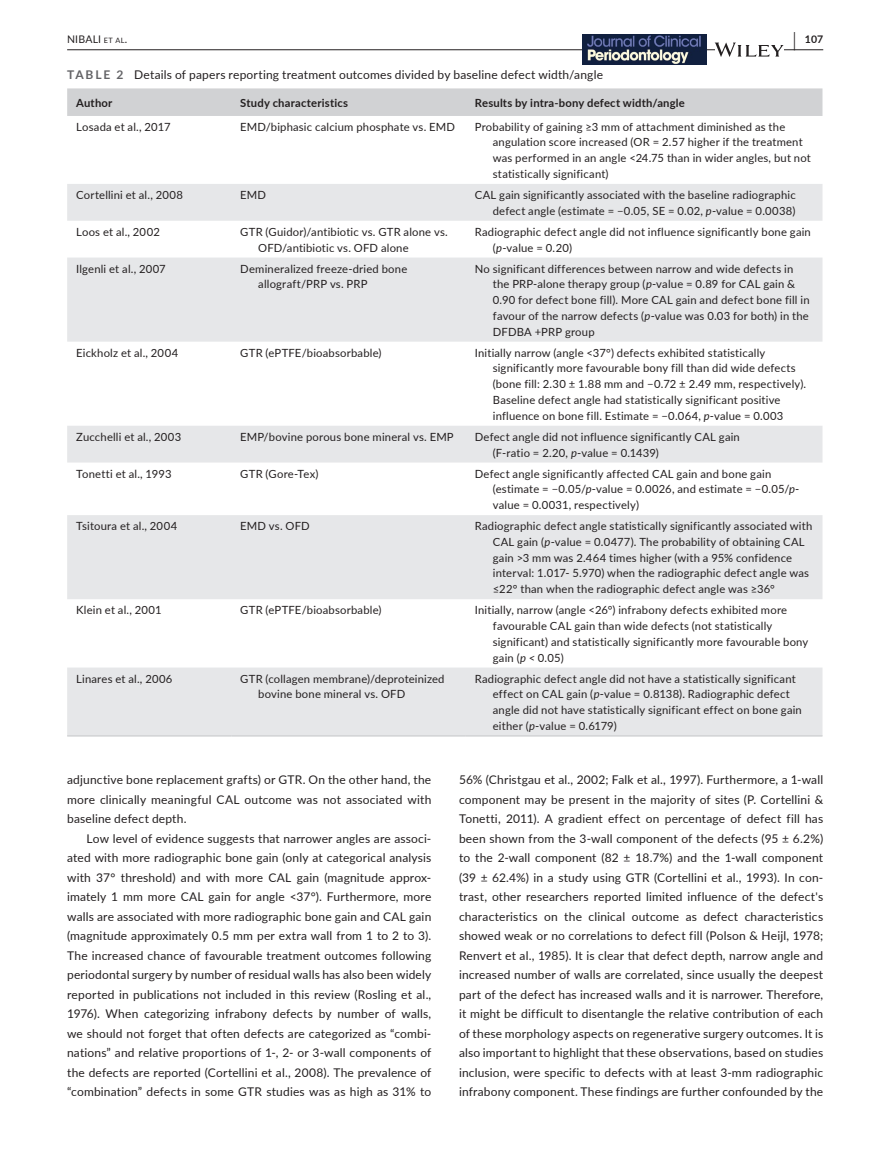
<style>
.page{position:relative;width:893px;height:1174px;background:#fff}
.page>*{position:absolute;margin:0;border:0;box-sizing:border-box;transform-origin:0 0}
.t1{font:12px/19.5px "Lato";letter-spacing:.015em;color:#231f20;text-align:justify}
.t2{font:11.25px/15.8px "Lato";letter-spacing:.015em;color:#231f20}
.t3{font:700 11.25px "Lato";letter-spacing:.02em;color:#231f20}
.t4{font:10.5px "Lato";letter-spacing:.015em;color:#231f20}
.t5{font:700 10.5px "Lato";color:#231f20}
.s1{font-size:7.35px}
.s2{font-size:19.5px}
.s3{font-weight:700;color:#636366}
.s4{font-style:italic}
</style>
<div class="page">
<hr style="left:67px;top:49px;width:756px;height:1px;background:#231f20">
<img style="left:582px;top:35px;width:124px;height:30px">
<svg style="left:715px;top:43px;width:68px;height:14px"></svg>
<div style="left:67px;top:88px;width:755px;height:28px;background:#d1d2d4"></div>
<svg style="left:67px;top:184px;width:755px;height:551px;fill:#e6e7e9"></svg>
<hr style="left:67px;top:735px;width:164px;height:1px;background:#d1d2d4">
<hr style="left:231px;top:735px;width:235px;height:1px;background:#d1d2d4">
<hr style="left:466px;top:735px;width:356px;height:1px;background:#d1d2d4">
<p class="t4" style="left:67px;top:32px;width:62px">NIBALI <span class="s1">et al</span>.</p>
<p class="t5" style="left:793px;top:32px;width:31px"><span class="s2">|</span> 107</p>
<p class="t1" style="left:67px;top:64px;width:537px"><span class="s3">TABLE 2</span> Details of papers reporting treatment outcomes divided by baseline defect width/angle</p>
<p class="t3" style="left:76px;top:94px;width:38px">Author</p>
<p class="t3" style="left:240px;top:94px;width:109px">Study characteristics</p>
<p class="t3" style="left:475px;top:94px;width:212px">Results by intra-bony defect width/angle</p>
<p class="t2" style="left:76px;top:118px;width:96px">Losada et al., 2017</p>
<p class="t2" style="left:240px;top:118px;width:216px">EMD/biphasic calcium phosphate vs. EMD</p>
<p class="t2" style="left:493px;top:118px;width:320px;text-indent:-18px">Probability of gaining ≥3 mm of attachment diminished as the angulation score increased (OR = 2.57 higher if the treatment was performed in an angle &lt;24.75 than in wider angles, but not statistically significant)</p>
<p class="t2" style="left:76px;top:186px;width:108px">Cortellini et al., 2008</p>
<p class="t2" style="left:240px;top:186px;width:27px">EMD</p>
<p class="t2" style="left:475px;top:186px;width:323px;text-align:right">CAL gain significantly associated with the baseline radiographic defect angle (estimate = −0.05, SE = 0.02, <span class="s4">p</span>-value = 0.0038)</p>
<p class="t2" style="left:76px;top:223px;width:85px">Loos et al., 2002</p>
<p class="t2" style="left:258px;top:223px;width:191px;text-indent:-18px">GTR (Guidor)/antibiotic vs. GTR alone vs.<br>OFD/antibiotic vs. OFD alone</p>
<p class="t2" style="left:493px;top:223px;width:320px;text-indent:-18px">Radiographic defect angle did not influence significantly bone gain (<span class="s4">p</span>-value = 0.20)</p>
<p class="t2" style="left:76px;top:260px;width:91px">Ilgenli et al., 2007</p>
<p class="t2" style="left:258px;top:260px;width:150px;text-indent:-18px">Demineralized freeze-dried bone allograft/PRP vs. PRP</p>
<p class="t2" style="left:493px;top:260px;width:318px;text-indent:-18px">No significant differences between narrow and wide defects in the PRP-alone therapy group (<span class="s4">p</span>-value = 0.89 for CAL gain &amp; 0.90 for defect bone fill). More CAL gain and defect bone fill in favour of the narrow defects (<span class="s4">p</span>-value was 0.03 for both) in the DFDBA +PRP group</p>
<p class="t2" style="left:76px;top:344px;width:104px">Eickholz et al., 2004</p>
<p class="t2" style="left:240px;top:344px;width:143px">GTR (ePTFE/bioabsorbable)</p>
<p class="t2" style="left:493px;top:344px;width:315px;text-indent:-18px">Initially narrow (angle &lt;37°) defects exhibited statistically significantly more favourable bony fill than did wide defects (bone fill: 2.30 ± 1.88 mm and −0.72 ± 2.49 mm, respectively).<br>Baseline defect angle had statistically significant positive influence on bone fill. Estimate = −0.064, <span class="s4">p</span>-value = 0.003</p>
<p class="t2" style="left:76px;top:428px;width:107px">Zucchelli et al., 2003</p>
<p class="t2" style="left:240px;top:428px;width:215px">EMP/bovine porous bone mineral vs. EMP</p>
<p class="t2" style="left:493px;top:428px;width:249px;text-indent:-18px">Defect angle did not influence significantly CAL gain (F-ratio = 2.20, <span class="s4">p</span>-value = 0.1439)</p>
<p class="t2" style="left:76px;top:465px;width:97px">Tonetti et al., 1993</p>
<p class="t2" style="left:240px;top:465px;width:80px">GTR (Gore-Tex)</p>
<p class="t2" style="left:493px;top:465px;width:308px;text-indent:-18px">Defect angle significantly affected CAL gain and bone gain (estimate = −0.05/<span class="s4">p</span>-value = 0.0026, and estimate = −0.05/<span class="s4">p&shy;</span>value = 0.0031, respectively)</p>
<p class="t2" style="left:76px;top:518px;width:103px">Tsitoura et al., 2004</p>
<p class="t2" style="left:240px;top:518px;width:71px">EMD vs. OFD</p>
<p class="t2" style="left:493px;top:518px;width:321px;text-indent:-18px">Radiographic defect angle statistically significantly associated with CAL gain (<span class="s4">p</span>-value = 0.0477). The probability of obtaining CAL gain &gt;3 mm was 2.464 times higher (with a 95% confidence interval: 1.017- 5.970) when the radiographic defect angle was ≤22° than when the radiographic defect angle was ≥36°</p>
<p class="t2" style="left:76px;top:602px;width:87px">Klein et al., 2001</p>
<p class="t2" style="left:240px;top:602px;width:143px">GTR (ePTFE/bioabsorbable)</p>
<p class="t2" style="left:493px;top:602px;width:317px;text-indent:-18px">Initially, narrow (angle &lt;26°) infrabony defects exhibited more favourable CAL gain than wide defects (not statistically significant) and statistically significantly more favourable bony gain (<span class="s4">p &lt;</span> 0.05)</p>
<p class="t2" style="left:76px;top:670px;width:98px">Linares et al., 2006</p>
<p class="t2" style="left:258px;top:670px;width:188px;text-indent:-18px">GTR (collagen membrane)/deproteinized bovine bone mineral vs. OFD</p>
<p class="t2" style="left:493px;top:670px;width:311px;text-indent:-18px">Radiographic defect angle did not have a statistically significant effect on CAL gain (<span class="s4">p</span>-value = 0.8138). Radiographic defect angle did not have statistically significant effect on bone gain either (<span class="s4">p</span>-value = 0.6179)</p>
<p class="t1" style="left:67px;top:769px;width:366px">adjunctive bone replacement grafts) or GTR. On the other hand, the more clinically meaningful CAL outcome was not associated with baseline defect depth.</p>
<p class="t1" style="left:67px;top:828px;width:366px;text-indent:20px">Low level of evidence suggests that narrower angles are associ&shy;ated with more radiographic bone gain (only at categorical analysis with 37° threshold) and with more CAL gain (magnitude approx&shy;imately 1 mm more CAL gain for angle &lt;37°). Furthermore, more walls are associated with more radiographic bone gain and CAL gain (magnitude approximately 0.5 mm per extra wall from 1 to 2 to 3).<br>The increased chance of favourable treatment outcomes following periodontal surgery by number of residual walls has also been widely reported in publications not included in this review (Rosling et al., 1976). When categorizing infrabony defects by number of walls, we should not forget that often defects are categorized as “combi&shy;nations” and relative proportions of 1-, 2- or 3-wall components of the defects are reported (Cortellini et al., 2008). The prevalence of “combination” defects in some GTR studies was as high as 31% to</p>
<p class="t1" style="left:459px;top:769px;width:366px">56% (Christgau et al., 2002; Falk et al., 1997). Furthermore, a 1-wall component may be present in the majority of sites (P. Cortellini &amp; Tonetti, 2011). A gradient effect on percentage of defect fill has been shown from the 3-wall component of the defects (95 ± 6.2%) to the 2-wall component (82 ± 18.7%) and the 1-wall component (39 ± 62.4%) in a study using GTR (Cortellini et al., 1993). In con&shy;trast, other researchers reported limited influence of the defect's characteristics on the clinical outcome as defect characteristics showed weak or no correlations to defect fill (Polson &amp; Heijl, 1978; Renvert et al., 1985). It is clear that defect depth, narrow angle and increased number of walls are correlated, since usually the deepest part of the defect has increased walls and it is narrower. Therefore, it might be difficult to disentangle the relative contribution of each of these morphology aspects on regenerative surgery outcomes. It is also important to highlight that these observations, based on studies inclusion, were specific to defects with at least 3-mm radiographic infrabony component. These findings are further confounded by the</p>
</div>
